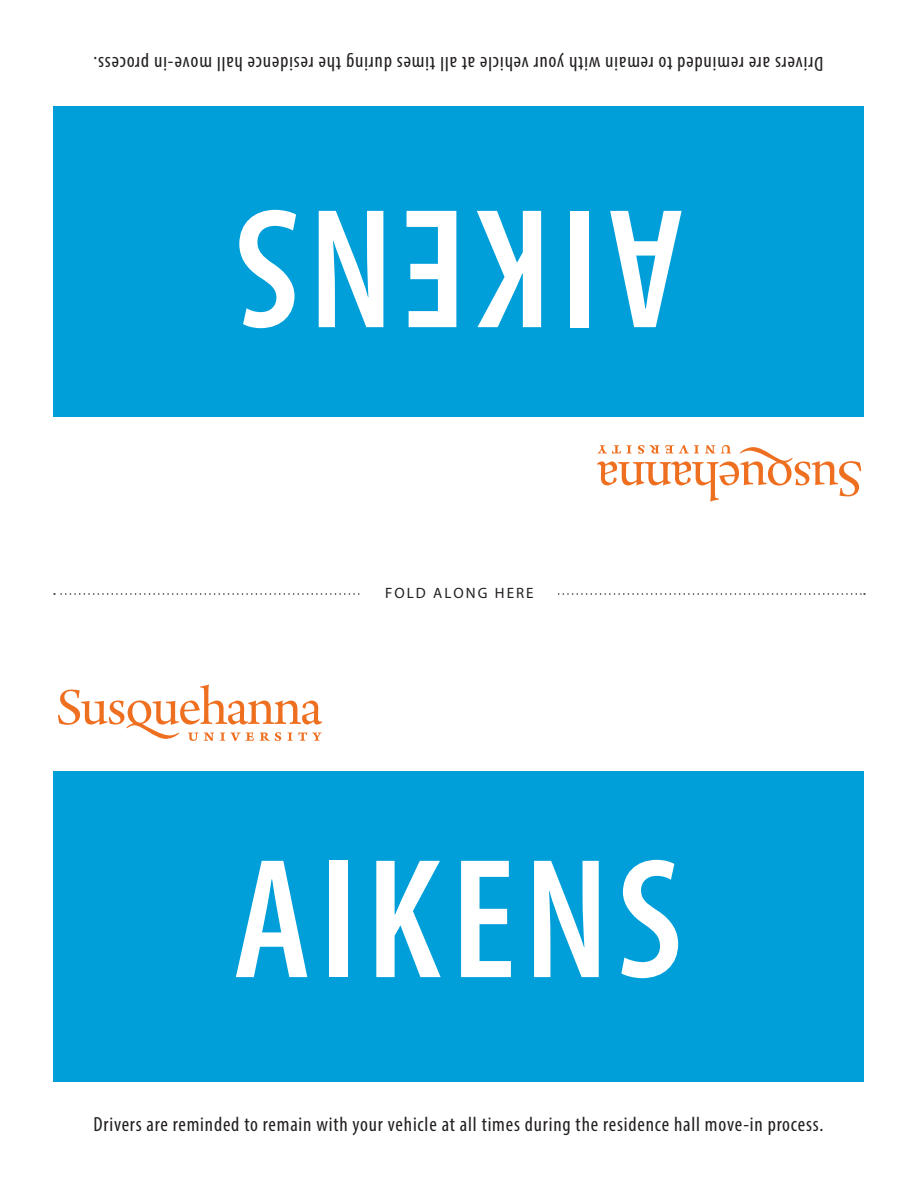
<style>
.page{position:relative;width:918px;height:1188px;background:#fff}
.page>*{position:absolute;margin:0;border:0;box-sizing:border-box;transform-origin:0 0}
.t1{font:600 condensed 172.5px "Myriad Pro";letter-spacing:.045em;color:#fff}
.t2{font:condensed 20.55px "Myriad Pro";letter-spacing:.04em;color:#231f20}
.t3{font:15px "Myriad Pro";letter-spacing:.14em;color:#231f20}
</style>
<div class="page">
<svg style="left:597px;top:445px;width:264px;height:57px"></svg>
<svg style="left:58px;top:684px;width:264px;height:57px"></svg>
<svg style="left:54px;top:593px;width:811px;height:2px"></svg>
<div style="left:363px;top:587px;width:193px;height:13px;background:#fff"></div>
<div style="left:53px;top:106px;width:811px;height:311px;background:#009fda"></div>
<div style="left:53px;top:771px;width:811px;height:311px;background:#009fda"></div>
<p class="t2" style="left:823px;top:76px;width:731px;rotate:-180deg">D vr i e r s ra e r e m i n d e d t o r e m a i n w hi t oy u r hev li c ae l l at t i m e s d u r i n g t h e r e s i d e cn l ahe l m evo - i n p cor e s . s</p>
<p class="t1" style="left:684px;top:374px;width:450px;rotate:-180deg">AIKENS</p>
<p class="t3" style="left:385px;top:584px;width:150px">FOLD ALONG HERE</p>
<p class="t1" style="left:233px;top:814px;width:450px">AIKENS</p>
<p class="t2" style="left:93px;top:1112px;width:731px">Drivers are reminded to remain with your vehicle at all times during the residence hall move-in process.</p>
</div>
